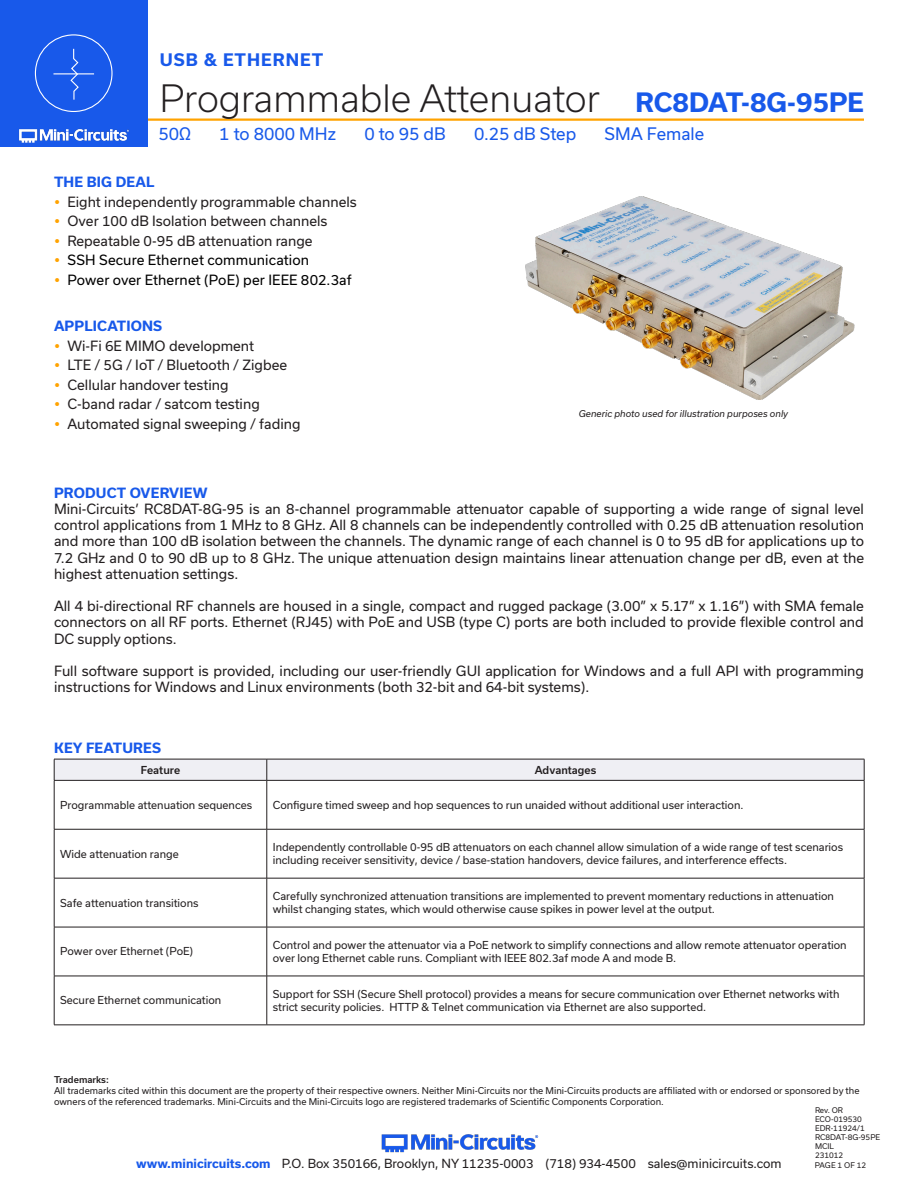
<style>
.page{position:relative;width:918px;height:1188px;background:#fff}
.page>*{position:absolute;margin:0;border:0;box-sizing:border-box;transform-origin:0 0}
.t1{font:300 36px "Usual";color:#231f20}
.t2{font:700 25.5px "Usual";color:#1859ea}
.t3{font:16.5px "Usual";color:#1859ea}
.t4{font:700 16.5px "Usual";letter-spacing:.065em;color:#1859ea}
.Regular_Copy{font:13.5px/16.2px "Usual";color:#231f20;text-align:justify}
.t5{font:13.5px "Usual";letter-spacing:.01em;color:#000}
.Blue_Headers{font:700 13.5px "Usual";letter-spacing:.015em;color:#1859ea}
.t6{font:12px "Usual";color:#231f20}
.Table_Body_Left_Just{font:10.5px/12.6px "Usual";color:#231f20}
.Table_Header_Center{font:500 10.5px "Usual";color:#231f20}
.Notes{font:9px/10.8px "Usual";color:#231f20}
.t7{font:italic 9px "Usual";color:#231f20}
.Notes-2{font:500 9px "Usual";color:#231f20}
.Revision{font:7.5px "Usual";color:#231f20}
.s1{font-weight:700;color:#1859ea}
</style>
<div class="page">
<hr style="left:131px;top:118px;width:733px;height:3px;background:#ffa300">
<div style="left:0;top:0;width:147px;height:147px;background:#1859ea"></div>
<hr style="left:917px;top:0;width:1px;height:147px;background:#1859ea">
<img style="left:19px;top:128px;width:110px;height:15px">
<img style="left:381px;top:1134px;width:158px;height:19px">
<div style="left:35px;top:34px;width:78px;height:78px;border:1px solid #fff;border-radius:50%"></div>
<hr style="left:53px;top:73px;width:41px;height:1px;background:#fff">
<svg style="left:70px;top:48px;width:10px;height:52px"></svg>
<img style="left:525px;top:196px;width:330px;height:204px">
<svg style="left:54px;top:759px;width:811px;height:21px"></svg>
<hr style="left:54px;top:780px;width:213px;height:1px;background:#231f20">
<hr style="left:54px;top:781px;width:1px;height:48px;background:#231f20">
<hr style="left:267px;top:780px;width:597px;height:1px;background:#231f20">
<hr style="left:267px;top:781px;width:1px;height:48px;background:#231f20">
<hr style="left:864px;top:781px;width:1px;height:48px;background:#231f20">
<hr style="left:54px;top:829px;width:213px;height:1px;background:#231f20">
<hr style="left:54px;top:829px;width:1px;height:49px;background:#231f20">
<hr style="left:267px;top:829px;width:597px;height:1px;background:#231f20">
<hr style="left:267px;top:829px;width:1px;height:49px;background:#231f20">
<hr style="left:864px;top:829px;width:1px;height:49px;background:#231f20">
<hr style="left:54px;top:878px;width:213px;height:1px;background:#231f20">
<hr style="left:54px;top:878px;width:1px;height:49px;background:#231f20">
<hr style="left:267px;top:878px;width:597px;height:1px;background:#231f20">
<hr style="left:267px;top:878px;width:1px;height:49px;background:#231f20">
<hr style="left:864px;top:878px;width:1px;height:49px;background:#231f20">
<hr style="left:54px;top:927px;width:213px;height:1px;background:#231f20">
<hr style="left:54px;top:927px;width:1px;height:49px;background:#231f20">
<hr style="left:267px;top:927px;width:597px;height:1px;background:#231f20">
<hr style="left:267px;top:927px;width:1px;height:49px;background:#231f20">
<hr style="left:864px;top:927px;width:1px;height:49px;background:#231f20">
<hr style="left:54px;top:976px;width:213px;height:1px;background:#231f20">
<hr style="left:54px;top:976px;width:1px;height:49px;background:#231f20">
<hr style="left:267px;top:976px;width:597px;height:1px;background:#231f20">
<hr style="left:267px;top:976px;width:1px;height:49px;background:#231f20">
<hr style="left:864px;top:976px;width:1px;height:49px;background:#231f20">
<hr style="left:54px;top:1025px;width:213px;height:1px;background:#231f20">
<hr style="left:267px;top:1025px;width:597px;height:1px;background:#231f20">
<p class="t4" style="left:160px;top:51px;width:165px">USB &amp; ETHERNET</p>
<h1 class="t1" style="left:160px;top:77px;width:442px">Programmable Attenuator</h1>
<h2 class="t2" style="left:636px;top:88px;width:230px">RC8DAT-8G-95PE</h2>
<p class="t3" style="left:158px;top:124px;width:34px">50Ω</p>
<p class="t3" style="left:219px;top:124px;width:118px">1 to 8000 MHz</p>
<p class="t3" style="left:364px;top:124px;width:83px">0 to 95 dB</p>
<p class="t3" style="left:474px;top:124px;width:104px">0.25 dB Step</p>
<p class="t3" style="left:605px;top:124px;width:101px">SMA Female</p>
<p class="Blue_Headers" style="left:54px;top:174px;width:102px">THE BIG DEAL</p>
<p class="Regular_Copy" style="left:68px;top:193px;width:291px">Eight independently programmable channels</p>
<p class="Regular_Copy" style="left:68px;top:213px;width:262px">Over 100 dB Isolation between channels</p>
<p class="Regular_Copy" style="left:68px;top:232px;width:247px">Repeatable 0-95 dB attenuation range</p>
<p class="t5" style="left:68px;top:252px;width:243px">SSH Secure Ethernet communication</p>
<p class="t5" style="left:68px;top:272px;width:286px">Power over Ethernet (PoE) per IEEE 802.3af</p>
<p class="Blue_Headers" style="left:54px;top:319px;width:110px">APPLICATIONS</p>
<p class="Regular_Copy" style="left:68px;top:338px;width:188px">Wi-Fi 6E MIMO development</p>
<p class="Regular_Copy" style="left:68px;top:357px;width:221px">LTE / 5G / IoT / Bluetooth / Zigbee</p>
<p class="Regular_Copy" style="left:68px;top:377px;width:163px">Cellular handover testing</p>
<p class="Regular_Copy" style="left:68px;top:396px;width:194px">C-band radar / satcom testing</p>
<p class="Regular_Copy" style="left:68px;top:416px;width:235px">Automated signal sweeping / fading</p>
<p class="t7" style="left:579px;top:409px;width:211px">Generic photo used for illustration purposes only</p>
<p class="Blue_Headers" style="left:54px;top:485px;width:155px">PRODUCT OVERVIEW</p>
<p class="Regular_Copy" style="left:54px;top:501px;width:812px">Mini-Circuits’ RC8DAT-8G-95 is an 8-channel programmable attenuator capable of supporting a wide range of signal level control applications from 1 MHz to 8 GHz. All 8 channels can be independently controlled with 0.25 dB attenuation resolution and more than 100 dB isolation between the channels. The dynamic range of each channel is 0 to 95 dB for applications up to 7.2 GHz and 0 to 90 dB up to 8 GHz. The unique attenuation design maintains linear attenuation change per dB, even at the highest attenuation settings.</p>
<p class="Regular_Copy" style="left:54px;top:598px;width:811px">All 4 bi-directional RF channels are housed in a single, compact and rugged package (3.00” x 5.17” x 1.16”) with SMA female connectors on all RF ports. Ethernet (RJ45) with PoE and USB (type C) ports are both included to provide flexible control and DC supply options.</p>
<p class="Regular_Copy" style="left:54px;top:663px;width:812px">Full software support is provided, including our user-friendly GUI application for Windows and a full API with programming instructions for Windows and Linux environments (both 32-bit and 64-bit systems).</p>
<p class="Blue_Headers" style="left:54px;top:740px;width:108px">KEY FEATURES</p>
<p class="Table_Header_Center" style="left:141px;top:764px;width:41px">Feature</p>
<p class="Table_Header_Center" style="left:535px;top:764px;width:63px">Advantages</p>
<p class="Table_Body_Left_Just" style="left:60px;top:799px;width:193px">Programmable attenuation sequences</p>
<p class="Table_Body_Left_Just" style="left:273px;top:799px;width:472px">Configure timed sweep and hop sequences to run unaided without additional user interaction.</p>
<p class="Table_Body_Left_Just" style="left:60px;top:847px;width:120px">Wide attenuation range</p>
<p class="Table_Body_Left_Just" style="left:273px;top:841px;width:572px">Independently controllable 0-95 dB attenuators on each channel allow simulation of a wide range of test scenarios including receiver sensitivity, device / base-station handovers, device failures, and interference effects.</p>
<p class="Table_Body_Left_Just" style="left:60px;top:896px;width:140px">Safe attenuation transitions</p>
<p class="Table_Body_Left_Just" style="left:273px;top:890px;width:563px">Carefully synchronized attenuation transitions are implemented to prevent momentary reductions in attenuation whilst changing states, which would otherwise cause spikes in power level at the output.</p>
<p class="Table_Body_Left_Just" style="left:60px;top:945px;width:135px">Power over Ethernet (PoE)</p>
<p class="Table_Body_Left_Just" style="left:273px;top:939px;width:575px">Control and power the attenuator via a PoE network to simplify connections and allow remote attenuator operation over long Ethernet cable runs. Compliant with IEEE 802.3af mode A and mode B.</p>
<p class="Table_Body_Left_Just" style="left:60px;top:994px;width:163px">Secure Ethernet communication</p>
<p class="Table_Body_Left_Just" style="left:273px;top:988px;width:568px">Support for SSH (Secure Shell protocol) provides a means for secure communication over Ethernet networks with strict security policies. HTTP &amp; Telnet communication via Ethernet are also supported.</p>
<p class="Notes-2" style="left:54px;top:1075px;width:56px">Trademarks:</p>
<p class="Notes" style="left:54px;top:1085px;width:807px">All trademarks cited within this document are the property of their respective owners. Neither Mini-Circuits nor the Mini-Circuits products are affiliated with or endorsed or sponsored by the owners of the referenced trademarks. Mini-Circuits and the Mini-Circuits logo are registered trademarks of Scientific Components Corporation.</p>
<p class="Revision" style="left:815px;top:1106px;width:30px">Rev. OR</p>
<p class="Revision" style="left:815px;top:1115px;width:48px">ECO-019530</p>
<p class="Revision" style="left:815px;top:1124px;width:51px">EDR-11924/1</p>
<p class="Revision" style="left:815px;top:1133px;width:67px">RC8DAT-8G-95PE</p>
<p class="Revision" style="left:815px;top:1142px;width:21px">MCIL</p>
<p class="Revision" style="left:815px;top:1151px;width:30px">231012</p>
<p class="t6" style="left:136px;top:1157px;width:647px"><span class="s1">www.minicircuits.com</span> P.O. Box 350166, Brooklyn, NY 11235-0003 (718) 934-4500 sales@minicircuits.com</p>
<p class="Revision" style="left:815px;top:1161px;width:53px">PAGE 1 OF 12</p>
</div>
